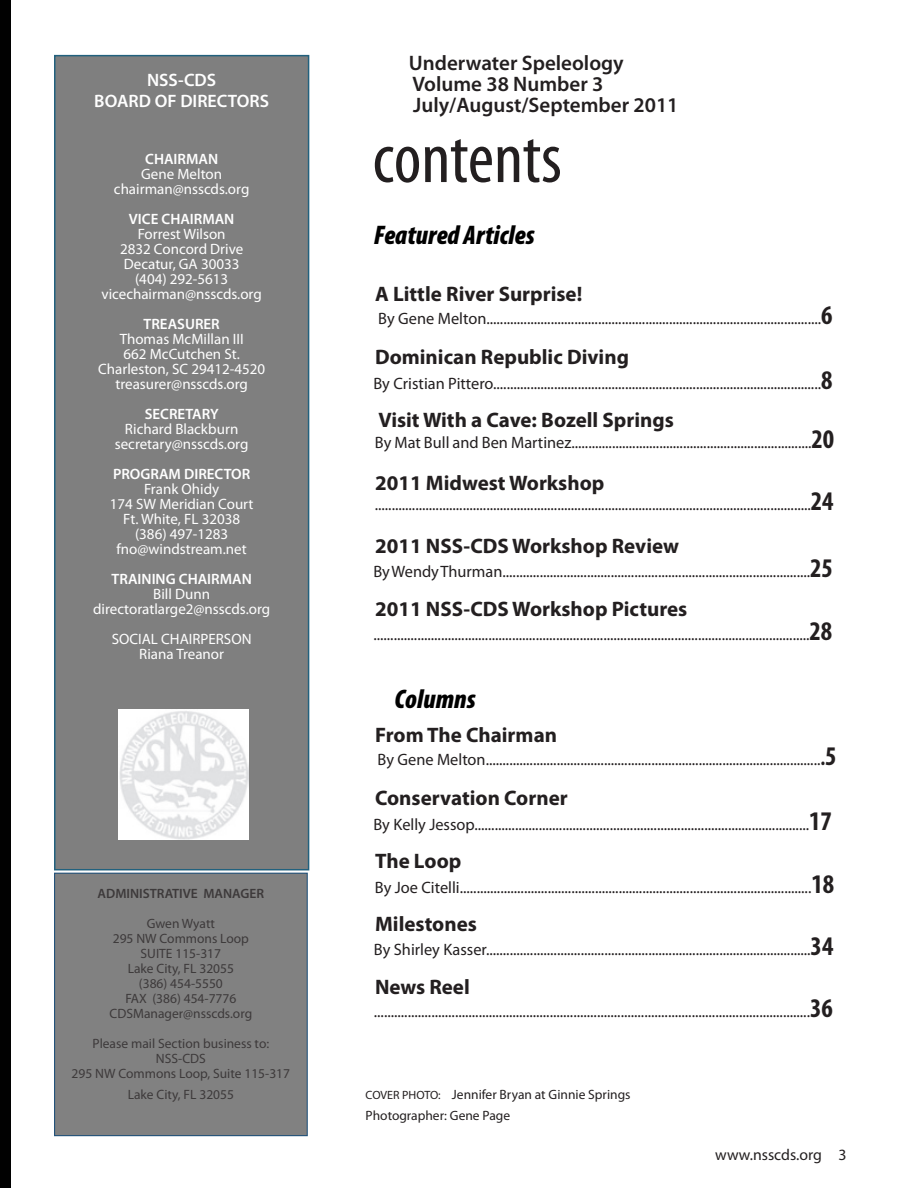
<style>
.page{position:relative;width:918px;height:1188px;background:#fff}
.page>*{position:absolute;margin:0;border:0;box-sizing:border-box;transform-origin:0 0}
.t1{font:condensed 72px "Myriad Pro";letter-spacing:-.005em;color:#231f20}
.t2{font:italic 900 condensed 27px "Myriad Pro";color:#000}
.t3{font:700 21px "Myriad Pro";color:#231f20}
.t4{font:600 21px/21px "Myriad Pro";color:#231f20}
.t5{font:600 18px/21px "Myriad Pro";color:#fff;text-align:center}
.t6{font:16.5px "Myriad Pro";color:#231f20}
.t7{font:15.75px "Myriad Pro";color:#231f20}
.t8{font:15px/15px "Myriad Pro";color:#fff;text-align:center}
.t9{font:600 15px "Myriad Pro";color:#fff}
.t10{font:13.5px/15px "Myriad Pro";color:#231f20;text-align:center}
.t11{font:600 13.5px "Myriad Pro";color:#231f20}
.s1{font-weight:700;font-stretch:condensed;font-size:27px}
.s2{font-weight:700;font-stretch:condensed;font-size:21px}
.s3{font-size:12px}
</style>
<div class="page">
<div style="left:0;top:0;width:10px;height:1188px;background:#010101"></div>
<div style="left:55px;top:873px;width:252px;height:263px;background:#818181"></div>
<div style="left:54px;top:873px;width:254px;height:263px;border:1px solid #053b68"></div>
<div style="left:55px;top:56px;width:254px;height:814px;background:#7f7f7f"></div>
<div style="left:54px;top:55px;width:255px;height:815px;border:2px solid #22617e"></div>
<img style="left:119px;top:710px;width:130px;height:130px">
<p class="t5" style="left:94px;top:69px;width:176px">NSS-CDS<br>BOARD OF DIRECTORS</p>
<p class="t9" style="left:145px;top:150px;width:74px">CHAIRMAN</p>
<p class="t8" style="left:114px;top:167px;width:137px">Gene Melton chairman@nsscds.org</p>
<p class="t9" style="left:129px;top:210px;width:107px">VICE CHAIRMAN</p>
<p class="t8" style="left:102px;top:227px;width:162px">Forrest Wilson<br>2832 Concord Drive<br>Decatur, GA 30033<br>(404) 292-5613 vicechairman@nsscds.org</p>
<p class="t9" style="left:144px;top:315px;width:78px">TREASURER</p>
<p class="t8" style="left:98px;top:332px;width:169px">Thomas McMillan III<br>662 McCutchen St.<br>Charleston, SC 29412-4520 treasurer@nsscds.org</p>
<p class="t9" style="left:145px;top:405px;width:75px">SECRETARY</p>
<p class="t8" style="left:115px;top:422px;width:135px">Richard Blackburn secretary@nsscds.org</p>
<p class="t9" style="left:113px;top:465px;width:139px">PROGRAM DIRECTOR</p>
<p class="t8" style="left:110px;top:482px;width:145px">Frank Ohidy<br>174 SW Meridian Court<br>Ft. White, FL 32038 (386) 497-1283 fno@windstream.net</p>
<p class="t9" style="left:112px;top:570px;width:142px">TRAINING CHAIRMAN</p>
<p class="t8" style="left:93px;top:587px;width:179px">Bill Dunn directoratlarge2@nsscds.org</p>
<p class="t8" style="left:112px;top:632px;width:141px">SOCIAL CHAIRPERSON<br>Riana Treanor</p>
<p class="t11" style="left:98px;top:885px;width:168px">ADMINISTRATIVE MANAGER</p>
<p class="t10" style="left:110px;top:916px;width:144px">Gwen Wyatt<br>295 NW Commons Loop<br>SUITE 115-317<br>Lake City, FL 32055<br>(386) 454-5550<br>FAX (386) 454-7776<br>CDSManager@nsscds.org</p>
<p class="t10" style="left:72px;top:1036px;width:220px">Please mail Section business to:<br>NSS-CDS<br>295 NW Commons Loop, Suite 115-317</p>
<p class="t10" style="left:128px;top:1087px;width:108px">Lake City, FL 32055</p>
<p class="t4" style="left:409px;top:52px;width:271px">Underwater Speleology<br>Volume 38 Number 3<br>July/August/September 2011</p>
<h1 class="t1" style="left:372px;top:115px;width:191px">contents</h1>
<h2 class="t2" style="left:374px;top:218px;width:162px">Featured Articles</h2>
<p class="t3" style="left:375px;top:280px;width:209px">A Little River Surprise!</p>
<p class="t6" style="left:378px;top:308px;width:456px">By Gene Melton...................................................................................................<span class="s1">6</span></p>
<p class="t3" style="left:375px;top:343px;width:255px">Dominican Republic Diving</p>
<p class="t6" style="left:373px;top:373px;width:461px">By Cristian Pittero.................................................................................................<span class="s1">8</span></p>
<p class="t3" style="left:379px;top:406px;width:297px">Visit With a Cave: Bozell Springs</p>
<p class="t6" style="left:375px;top:432px;width:461px">By Mat Bull and Ben Martinez.......................................................................<span class="s1">20</span></p>
<p class="t3" style="left:375px;top:469px;width:231px">2011 Midwest Workshop</p>
<p class="t6" style="left:375px;top:495px;width:460px">.................................................................................................................................<span class="s1">24</span></p>
<p class="t3" style="left:375px;top:532px;width:305px">2011 NSS-CDS Workshop Review</p>
<p class="t6" style="left:373px;top:561px;width:461px">By Wendy Thurman...........................................................................................<span class="s1">25</span></p>
<p class="t3" style="left:375px;top:595px;width:314px">2011 NSS-CDS Workshop Pictures</p>
<p class="t6" style="left:373px;top:625px;width:460px">.................................................................................................................................<span class="s1">28</span></p>
<h2 class="t2" style="left:395px;top:682px;width:83px">Columns</h2>
<p class="t3" style="left:375px;top:721px;width:183px">From The Chairman</p>
<p class="t6" style="left:377px;top:749px;width:461px">By Gene Melton...................................................................................................<span class="s2">.</span><span class="s1">5</span></p>
<p class="t3" style="left:375px;top:784px;width:194px">Conservation Corner</p>
<p class="t6" style="left:373px;top:814px;width:460px">By Kelly Jessop...................................................................................................<span class="s1">17</span></p>
<p class="t3" style="left:375px;top:847px;width:88px">The Loop</p>
<p class="t6" style="left:375px;top:877px;width:461px">By Joe Citelli........................................................................................................<span class="s1">18</span></p>
<p class="t3" style="left:375px;top:910px;width:103px">Milestones</p>
<p class="t6" style="left:374px;top:939px;width:461px">By Shirley Kasser................................................................................................<span class="s1">34</span></p>
<p class="t3" style="left:375px;top:973px;width:96px">News Reel</p>
<p class="t6" style="left:374px;top:1002px;width:460px">.................................................................................................................................<span class="s1">36</span></p>
<p class="t10" style="left:366px;top:1084px;width:266px;line-height:21px;text-align:left"><span class="s3">COVER PHOTO:</span> Jennifer Bryan at Ginnie Springs<br>Photographer: Gene Page</p>
<p class="t7" style="left:715px;top:1145px;width:108px">www.nsscds.org</p>
</div>
